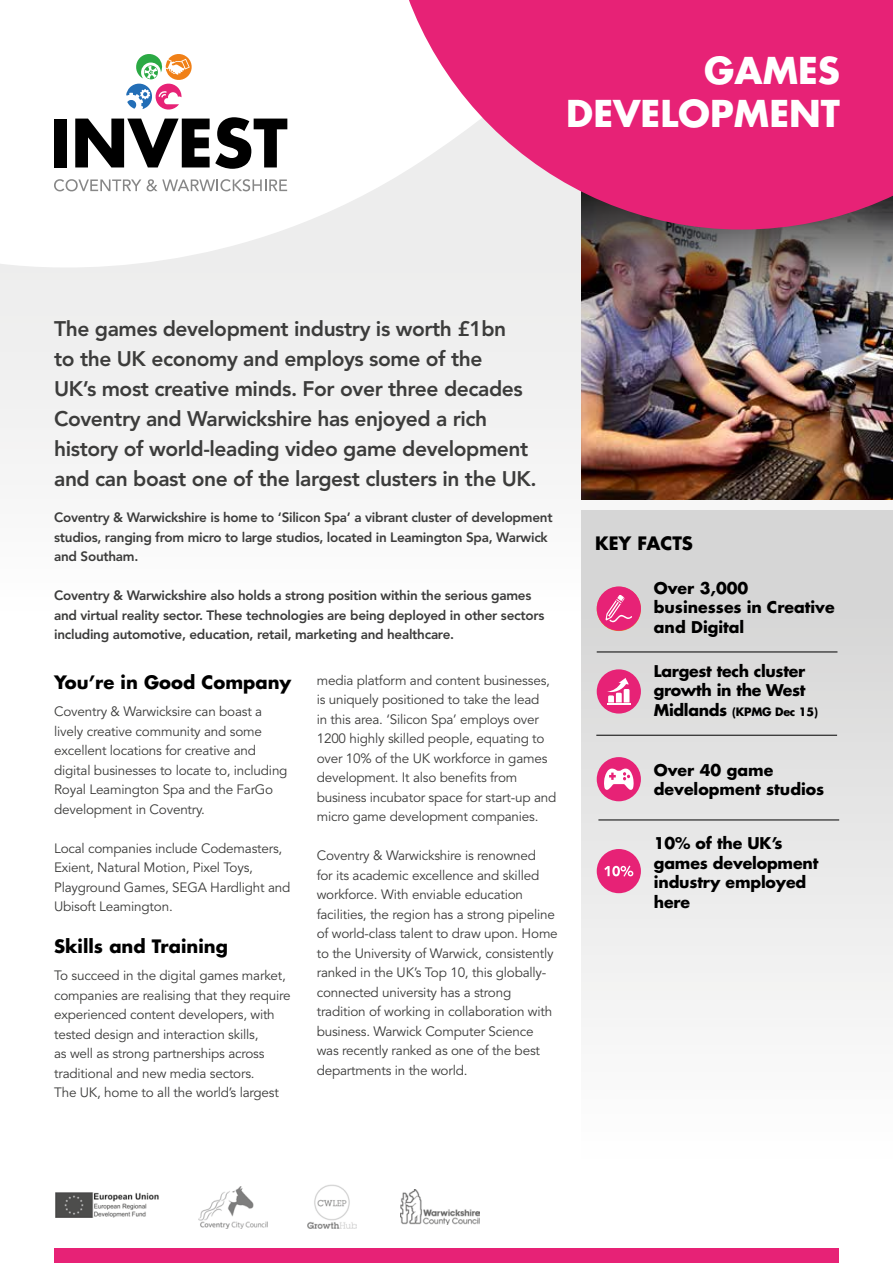
<style>
.page{position:relative;width:893px;height:1263px;background:#fff}
.page>*{position:absolute;margin:0;border:0;box-sizing:border-box;transform-origin:0 0}
.t1{font:700 36px/43.2px "Futura";color:#fff;text-align:right}
.t2{font:25.5px "Avenir";color:#fff}
.t3{font:800 21px/30px "Avenir";letter-spacing:-.02em;color:#3c3c3b}
.t4{font:500 19.5px "Avenir";color:#fff}
.t5{font:700 18px "Futura";color:#000}
.t6{font:700 15.75px/19.5px "Futura";letter-spacing:-.01em;color:#000}
.t7{font:13.5px/19.5px "Avenir";letter-spacing:-.015em;color:#3c3c3b}
.t8{font:800 13.5px/19.5px "Avenir";letter-spacing:-.02em;color:#3c3c3b}
.t9{font:700 11.25px "Futura";letter-spacing:-.02em;color:#000}
.s1{font-size:15.75px}
</style>
<div class="page">
<svg style="left:0;top:118px;width:893px;height:382px"></svg>
<div style="left:581px;top:510px;width:312px;height:753px;background:linear-gradient(to bottom,#d1d1d1,#fff)"></div>
<img style="left:581px;top:381px;width:312px;height:118px">
<img style="left:581px;top:230px;width:312px;height:151px">
<svg style="left:386px;top:0;width:507px;height:230px;background:#e44e8e"></svg>
<img style="left:198px;top:1186px;width:70px;height:42px">
<img style="left:55px;top:1193px;width:104px;height:25px">
<img style="left:307px;top:1184px;width:49px;height:45px">
<img style="left:401px;top:1189px;width:78px;height:35px">
<div style="left:54px;top:1248px;width:785px;height:15px;background:#e72276"></div>
<div style="left:54px;top:119px;width:13px;height:48px;background:#000"></div>
<svg style="left:75px;top:117px;width:212px;height:52px"></svg>
<svg style="left:126px;top:54px;width:66px;height:56px"></svg>
<svg style="left:54px;top:179px;width:87px;height:12px"></svg>
<svg style="left:147px;top:179px;width:140px;height:12px"></svg>
<hr style="left:597px;top:652px;width:240px;height:1px;background:#000">
<hr style="left:596px;top:735px;width:241px;height:1px;background:#000">
<hr style="left:598px;top:819px;width:241px;height:1px;background:#000">
<div style="left:597px;top:669px;width:44px;height:44px;background:#e72276;border-radius:50%"></div>
<svg style="left:607px;top:678px;width:24px;height:27px"></svg>
<div style="left:597px;top:757px;width:44px;height:44px;background:#e72276;border-radius:50%"></div>
<svg style="left:604px;top:768px;width:30px;height:22px"></svg>
<div style="left:597px;top:849px;width:44px;height:44px;background:#e72276;border-radius:50%"></div>
<svg style="left:604px;top:865px;width:29px;height:12px"></svg>
<div style="left:597px;top:586px;width:44px;height:45px;background:#e72276;border-radius:50%"></div>
<svg style="left:605px;top:595px;width:27px;height:28px"></svg>
<h3 class="t4" style="left:700px;top:51px;width:141px">GET IN TOUCH</h3>
<h1 class="t1" style="left:566px;top:48px;width:275px">GAMES<br>DEVELOPMENT</h1>
<h2 class="t2" style="left:666px;top:77px;width:178px">(0)1926 412823</h2>
<p class="t3" style="left:54px;top:314px;width:484px">The games development industry is worth £1bn<br>to the UK economy and employs some of the<br>UK’s most creative minds. For over three decades Coventry and Warwickshire has enjoyed a rich history of world-leading video game development and can boast one of the largest clusters in the UK.</p>
<p class="t8" style="left:54px;top:508px;width:500px">Coventry &amp; Warwickshire is home to ‘Silicon Spa’ a vibrant cluster of development studios, ranging from micro to large studios, located in Leamington Spa, Warwick and Southam.</p>
<p class="t8" style="left:54px;top:586px;width:492px">Coventry &amp; Warwickshire also holds a strong position within the serious games and virtual reality sector. These technologies are being deployed in other sectors including automotive, education, retail, marketing and healthcare.</p>
<h3 class="t5" style="left:54px;top:670px;width:239px">You’re in Good Company</h3>
<p class="t7" style="left:54px;top:702px;width:235px">Coventry &amp; Warwicksire can boast a lively creative community and some excellent locations for creative and digital businesses to locate to, including Royal Leamington Spa and the FarGo development in Coventry.</p>
<p class="t7" style="left:54px;top:838px;width:238px">Local companies include Codemasters, Exient, Natural Motion, Pixel Toys, Playground Games, SEGA Hardlight and Ubisoft Leamington.</p>
<h3 class="t5" style="left:54px;top:934px;width:175px">Skills and Training</h3>
<p class="t7" style="left:54px;top:966px;width:238px">To succeed in the digital games market, companies are realising that they require experienced content developers, with tested design and interaction skills,<br>as well as strong partnerships across traditional and new media sectors.<br>The UK, home to all the world’s largest</p>
<p class="t7" style="left:317px;top:671px;width:241px">media platform and content businesses, is uniquely positioned to take the lead<br>in this area. ‘Silicon Spa’ employs over 1200 highly skilled people, equating to over 10% of the UK workforce in games development. It also benefits from business incubator space for start-up and micro game development companies.</p>
<p class="t7" style="left:317px;top:846px;width:243px">Coventry &amp; Warwickshire is renowned<br>for its academic excellence and skilled workforce. With enviable education facilities, the region has a strong pipeline of world-class talent to draw upon. Home to the University of Warwick, consistently ranked in the UK’s Top 10, this globally&shy;connected university has a strong tradition of working in collaboration with business. Warwick Computer Science was recently ranked as one of the best departments in the world.</p>
<h3 class="t5" style="left:595px;top:531px;width:99px">KEY FACTS</h3>
<p class="t6" style="left:654px;top:578px;width:182px">Over 3,000 businesses in Creative and Digital</p>
<p class="t6" style="left:654px;top:661px;width:153px">Largest tech cluster growth in the West</p>
<p class="t9" style="left:654px;top:704px;width:166px"><span class="s1">Midlands</span> (KPMG Dec 15)</p>
<p class="t6" style="left:654px;top:760px;width:172px">Over 40 game development studios</p>
<p class="t6" style="left:654px;top:833px;width:166px">10% of the UK’s games development industry employed here</p>
</div>
